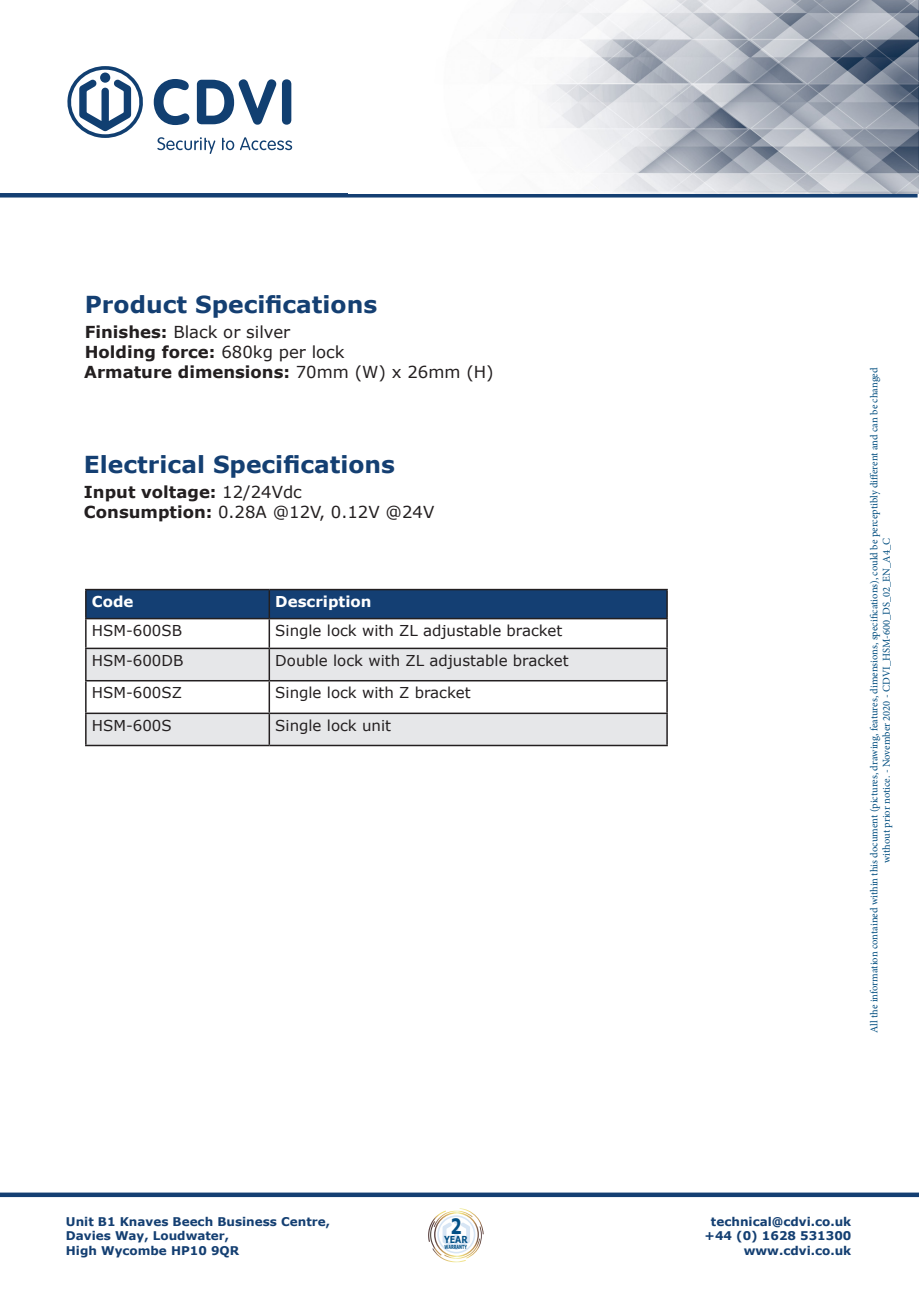
<style>
.page{position:relative;width:919px;height:1289px;background:#fff}
.page>*{position:absolute;margin:0;border:0;box-sizing:border-box;transform-origin:0 0}
.t1{font:700 23.4px "Verdana";color:#143f72}
.t2{font:700 16.5px "Verdana";color:#231f20}
.t3{font:16.5px "Verdana";color:#231f20}
.t4{font:15px "Verdana";color:#231f20}
.t5{font:700 15px "Verdana";color:#fff}
.t6{font:700 12px "Verdana";color:#143f72}
.t7{font:10.5px/12.6px "Minion Pro";color:#014d7f;text-align:center}
.t8{font:700 9.6px "Verdana";color:#014f85;scale:.82 1}
.t9{font:700 5.55px "Verdana";color:#014f85;scale:.62 1}
.s1{font-weight:700}
.s2{font-weight:400}
</style>
<div class="page">
<svg style="left:0;top:1192px;width:918px;height:4px;background:#355a86"></svg>
<svg style="left:87px;top:649px;width:579px;height:95px;fill:#e6e7e9"></svg>
<hr style="left:85px;top:589px;width:184px;height:1px;background:#231f20">
<hr style="left:85px;top:590px;width:2px;height:28px;background:#231f20">
<hr style="left:85px;top:618px;width:184px;height:1px;background:#231f20">
<hr style="left:85px;top:619px;width:2px;height:28px;background:#231f20">
<svg style="left:86px;top:589px;width:581px;height:58px"></svg>
<hr style="left:85px;top:647px;width:184px;height:2px;background:#231f20">
<hr style="left:85px;top:649px;width:2px;height:31px;background:#231f20">
<hr style="left:269px;top:647px;width:398px;height:2px;background:#231f20">
<hr style="left:268px;top:649px;width:2px;height:31px;background:#231f20">
<hr style="left:666px;top:649px;width:1px;height:31px;background:#231f20">
<hr style="left:85px;top:680px;width:184px;height:1px;background:#231f20">
<hr style="left:85px;top:681px;width:2px;height:31px;background:#231f20">
<hr style="left:269px;top:680px;width:398px;height:1px;background:#231f20">
<hr style="left:268px;top:681px;width:2px;height:31px;background:#231f20">
<hr style="left:666px;top:681px;width:1px;height:31px;background:#231f20">
<hr style="left:85px;top:712px;width:184px;height:2px;background:#231f20">
<hr style="left:85px;top:714px;width:2px;height:30px;background:#231f20">
<hr style="left:269px;top:712px;width:398px;height:2px;background:#231f20">
<hr style="left:268px;top:714px;width:2px;height:30px;background:#231f20">
<hr style="left:666px;top:714px;width:1px;height:30px;background:#231f20">
<hr style="left:85px;top:744px;width:184px;height:2px;background:#231f20">
<hr style="left:269px;top:744px;width:398px;height:2px;background:#231f20">
<svg style="left:67px;top:66px;width:76px;height:72px"></svg>
<svg style="left:157px;top:137px;width:58px;height:17px"></svg>
<svg style="left:222px;top:138px;width:12px;height:12px"></svg>
<svg style="left:240px;top:137px;width:52px;height:13px"></svg>
<svg style="left:154px;top:79px;width:35px;height:46px"></svg>
<svg style="left:197px;top:79px;width:79px;height:46px"></svg>
<div style="left:282px;top:79px;width:9px;height:46px;background:#113f71;border-radius:5px"></div>
<svg style="left:0;top:193px;width:917px;height:4px;background:#355985"></svg>
<img style="left:531px;top:0;width:387px;height:193px">
<svg style="left:428px;top:1208px;width:55px;height:54px"></svg>
<p class="t1" style="left:85px;top:289px;width:294px">Product Specifications</p>
<p class="t3" style="left:85px;top:322px;width:207px"><span class="s1">Finishes:</span> Black or silver</p>
<p class="t2" style="left:85px;top:341px;width:261px">Holding force: <span class="s2">680kg per lock</span></p>
<p class="t2" style="left:84px;top:361px;width:411px">Armature dimensions: <span class="s2">70mm (W) x 26mm (H)</span></p>
<p class="t1" style="left:84px;top:449px;width:312px">Electrical Specifications</p>
<p class="t2" style="left:84px;top:481px;width:219px">Input voltage: <span class="s2">12/24Vdc</span></p>
<p class="t3" style="left:84px;top:501px;width:352px"><span class="s1">Consumption:</span> 0.28A @12V, 0.12V @24V</p>
<p class="t5" style="left:92px;top:592px;width:43px">Code</p>
<p class="t5" style="left:275px;top:592px;width:98px">Description</p>
<p class="t4" style="left:92px;top:621px;width:92px">HSM-600SB</p>
<p class="t4" style="left:275px;top:621px;width:288px">Single lock with ZL adjustable bracket</p>
<p class="t4" style="left:92px;top:651px;width:93px">HSM-600DB</p>
<p class="t4" style="left:275px;top:651px;width:295px">Double lock with ZL adjustable bracket</p>
<p class="t4" style="left:92px;top:683px;width:92px">HSM-600SZ</p>
<p class="t4" style="left:275px;top:683px;width:197px">Single lock with Z bracket</p>
<p class="t4" style="left:92px;top:715px;width:81px">HSM-600S</p>
<p class="t4" style="left:275px;top:715px;width:117px">Single lock unit</p>
<p class="t6" style="left:66px;top:1213px;width:266px">Unit B1 Knaves Beech Business Centre,</p>
<p class="t6" style="left:66px;top:1227px;width:165px">Davies Way, Loudwater,</p>
<p class="t6" style="left:66px;top:1242px;width:175px">High Wycombe HP10 9QR</p>
<p class="t8" style="left:444px;top:1232px;width:30px">YEAR<sup>2</sup></p>
<p class="t9" style="left:444px;top:1243px;width:38px">WARRANTY</p>
<p class="t7" style="left:867px;top:1033px;width:667px;rotate:-90deg">All the information contained within this document (pictures, drawing, features, dimensions, specifications), could be perceptibly different and can be changed without prior notice. - November 2020 - CDVI_HSM-600_DS_02_EN_A4_C</p>
<p class="t6" style="left:711px;top:1213px;width:142px">technical@cdvi.co.uk</p>
<p class="t6" style="left:704px;top:1227px;width:148px">+44 (0) 1628 531300</p>
<p class="t6" style="left:743px;top:1242px;width:109px">www.cdvi.co.uk</p>
</div>
